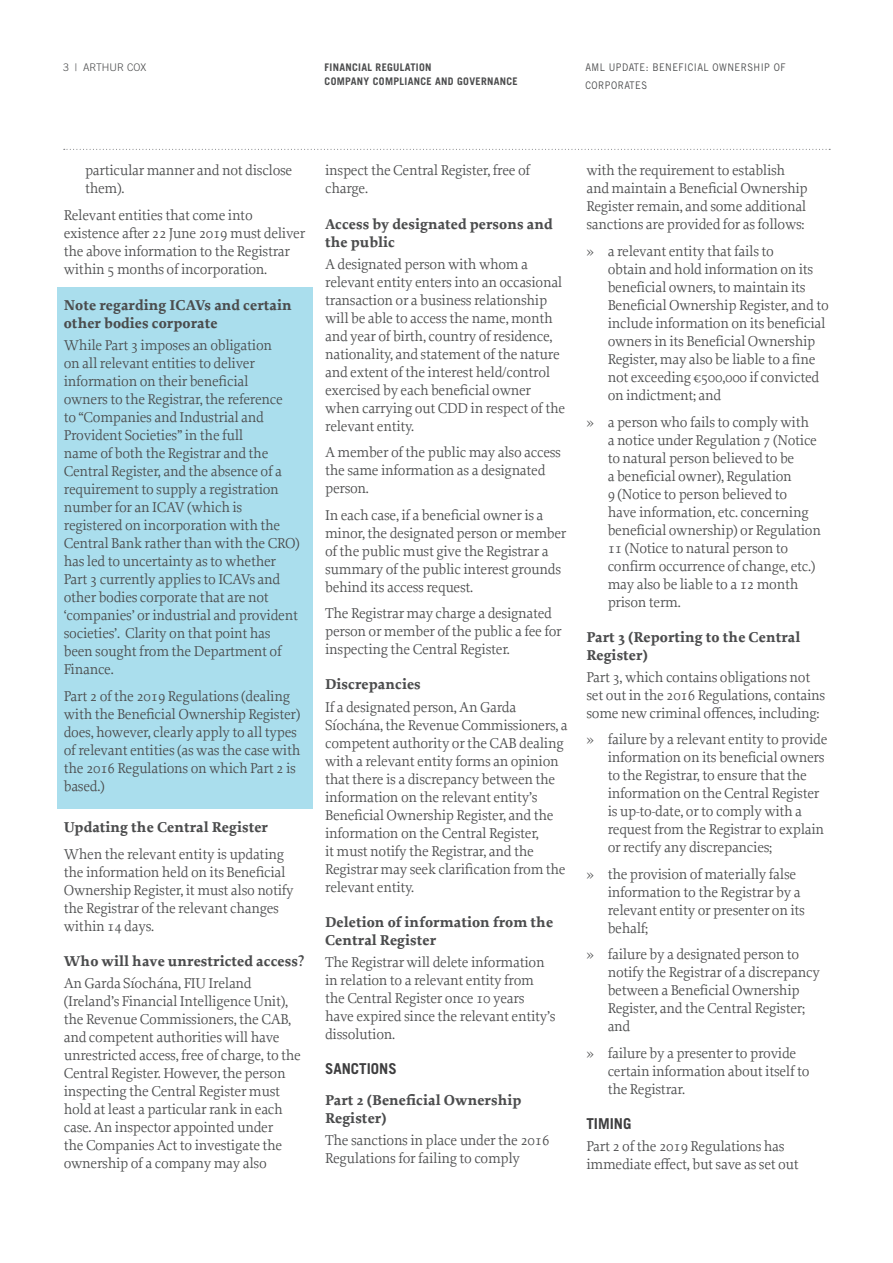
<style>
.page{position:relative;width:893px;height:1263px;background:#fff}
.page>*{position:absolute;margin:0;border:0;box-sizing:border-box;transform-origin:0 0}
.t1{font:15px/18px "Proforma";letter-spacing:-.02em;color:#4b4c4d}
.t2{font:700 15px/18px "Proforma";letter-spacing:.005em;color:#4b4c4d}
.t3{font:700 15px "Trade Gothic LT Std";color:#3e3e3f}
.t4{font:700 10.5px/13.5px "Trade Gothic LT Std";letter-spacing:.03em;color:#4b4c4d}
.t5{font:10.5px/18px "Trade Gothic LT Std";letter-spacing:.05em;color:#4b4c4d;scale:.89 1}
.t6{font:300 10.5px "Trade Gothic LT Std";color:#4b4c4d}
</style>
<div class="page">
<svg style="left:64px;top:149px;width:766px;height:1px"></svg>
<div style="left:58px;top:287px;width:255px;height:522px;background:#aadeed"></div>
<p class="t6" style="left:63px;top:61px;width:85px">3 | ARTHUR COX</p>
<p class="t5" style="left:585px;top:58px;width:226px">AML UPDATE: BENEFICIAL OWNERSHIP OF<br>CORPORATES</p>
<p class="t4" style="left:325px;top:61px;width:195px">FINANCIAL REGULATION<br>COMPANY COMPLIANCE AND GOVERNANCE</p>
<p class="t1" style="left:85px;top:161px;width:209px">particular manner and not disclose them).</p>
<p class="t1" style="left:64px;top:206px;width:243px">Relevant entities that come into existence after 22 June 2019 must deliver the above information to the Registrar within 5 months of incorporation.</p>
<p class="t2" style="left:64px;top:296px;width:229px">Note regarding ICAVs and certain other bodies corporate</p>
<p class="t1" style="left:64px;top:336px;width:238px">While Part 3 imposes an obligation<br>on all relevant entities to deliver information on their beneficial<br>owners to the Registrar, the reference<br>to “Companies and Industrial and Provident Societies” in the full<br>name of both the Registrar and the Central Register, and the absence of a requirement to supply a registration number for an ICAV (which is registered on incorporation with the Central Bank rather than with the CRO) has led to uncertainty as to whether Part 3 currently applies to ICAVs and other bodies corporate that are not ‘companies’ or industrial and provident societies’. Clarity on that point has been sought from the Department of Finance.</p>
<p class="t1" style="left:64px;top:687px;width:238px">Part 2 of the 2019 Regulations (dealing with the Beneficial Ownership Register) does, however, clearly apply to all types of relevant entities (as was the case with the 2016 Regulations on which Part 2 is based.)</p>
<p class="t2" style="left:64px;top:818px;width:206px">Updating the Central Register</p>
<p class="t1" style="left:64px;top:844px;width:232px">When the relevant entity is updating the information held on its Beneficial Ownership Register, it must also notify the Registrar of the relevant changes within 14 days.</p>
<p class="t2" style="left:64px;top:952px;width:242px">Who will have unrestricted access?</p>
<p class="t1" style="left:64px;top:974px;width:239px">An Garda Síochána, FIU Ireland (Ireland’s Financial Intelligence Unit), the Revenue Commissioners, the CAB, and competent authorities will have unrestricted access, free of charge, to the Central Register. However, the person inspecting the Central Register must hold at least a particular rank in each case. An inspector appointed under<br>the Companies Act to investigate the ownership of a company may also</p>
<p class="t1" style="left:325px;top:161px;width:207px">inspect the Central Register, free of charge.</p>
<p class="t2" style="left:325px;top:215px;width:229px">Access by designated persons and the public</p>
<p class="t1" style="left:325px;top:255px;width:242px">A designated person with whom a relevant entity enters into an occasional transaction or a business relationship will be able to access the name, month and year of birth, country of residence, nationality, and statement of the nature and extent of the interest held/control exercised by each beneficial owner when carrying out CDD in respect of the relevant entity.</p>
<p class="t1" style="left:325px;top:443px;width:237px">A member of the public may also access the same information as a designated person.</p>
<p class="t1" style="left:325px;top:506px;width:243px">In each case, if a beneficial owner is a minor, the designated person or member of the public must give the Registrar a summary of the public interest grounds behind its access request.</p>
<p class="t1" style="left:325px;top:604px;width:238px">The Registrar may charge a designated person or member of the public a fee for inspecting the Central Register.</p>
<p class="t2" style="left:325px;top:675px;width:97px">Discrepancies</p>
<p class="t1" style="left:325px;top:697px;width:244px">If a designated person, An Garda Síochána, the Revenue Commissioners, a competent authority or the CAB dealing with a relevant entity forms an opinion that there is a discrepancy between the information on the relevant entity’s Beneficial Ownership Register, and the information on the Central Register,<br>it must notify the Registrar, and the Registrar may seek clarification from the relevant entity.</p>
<p class="t2" style="left:325px;top:913px;width:230px">Deletion of information from the<br>Central Register</p>
<p class="t1" style="left:325px;top:953px;width:232px">The Registrar will delete information in relation to a relevant entity from the Central Register once 10 years have expired since the relevant entity’s dissolution.</p>
<p class="t3" style="left:325px;top:1059px;width:73px">SANCTIONS</p>
<p class="t2" style="left:325px;top:1091px;width:198px">Part 2 (Beneficial Ownership<br>Register)</p>
<p class="t1" style="left:325px;top:1131px;width:226px">The sanctions in place under the 2016<br>Regulations for failing to comply</p>
<p class="t1" style="left:586px;top:161px;width:223px">with the requirement to establish and maintain a Beneficial Ownership Register remain, and some additional sanctions are provided for as follows:</p>
<p class="t1" style="left:608px;top:242px;width:223px;text-indent:-21px">» a relevant entity that fails to<br>obtain and hold information on its beneficial owners, to maintain its Beneficial Ownership Register, and to include information on its beneficial owners in its Beneficial Ownership Register, may also be liable to a fine not exceeding €500,000 if convicted on indictment; and</p>
<p class="t1" style="left:608px;top:412px;width:215px;text-indent:-21px">» a person who fails to comply with<br>a notice under Regulation 7 (Notice to natural person believed to be<br>a beneficial owner), Regulation<br>9 (Notice to person believed to<br>have information, etc. concerning beneficial ownership) or Regulation<br>11 (Notice to natural person to confirm occurrence of change, etc.) may also be liable to a 12 month prison term.</p>
<p class="t2" style="left:586px;top:628px;width:215px">Part 3 (Reporting to the Central<br>Register)</p>
<p class="t1" style="left:586px;top:668px;width:240px">Part 3, which contains obligations not set out in the 2016 Regulations, contains some new criminal offences, including:</p>
<p class="t1" style="left:608px;top:730px;width:221px;text-indent:-21px">» failure by a relevant entity to provide information on its beneficial owners to the Registrar, to ensure that the information on the Central Register is up-to-date, or to comply with a request from the Registrar to explain or rectify any discrepancies;</p>
<p class="t1" style="left:608px;top:865px;width:199px;text-indent:-21px">» the provision of materially false information to the Registrar by a relevant entity or presenter on its behalf;</p>
<p class="t1" style="left:608px;top:945px;width:214px;text-indent:-21px">» failure by a designated person to notify the Registrar of a discrepancy between a Beneficial Ownership<br>Register, and the Central Register; and</p>
<p class="t1" style="left:608px;top:1044px;width:203px;text-indent:-21px">» failure by a presenter to provide certain information about itself to the Registrar.</p>
<p class="t3" style="left:586px;top:1114px;width:47px">TIMING</p>
<p class="t1" style="left:586px;top:1137px;width:214px">Part 2 of the 2019 Regulations has immediate effect, but save as set out</p>
</div>
